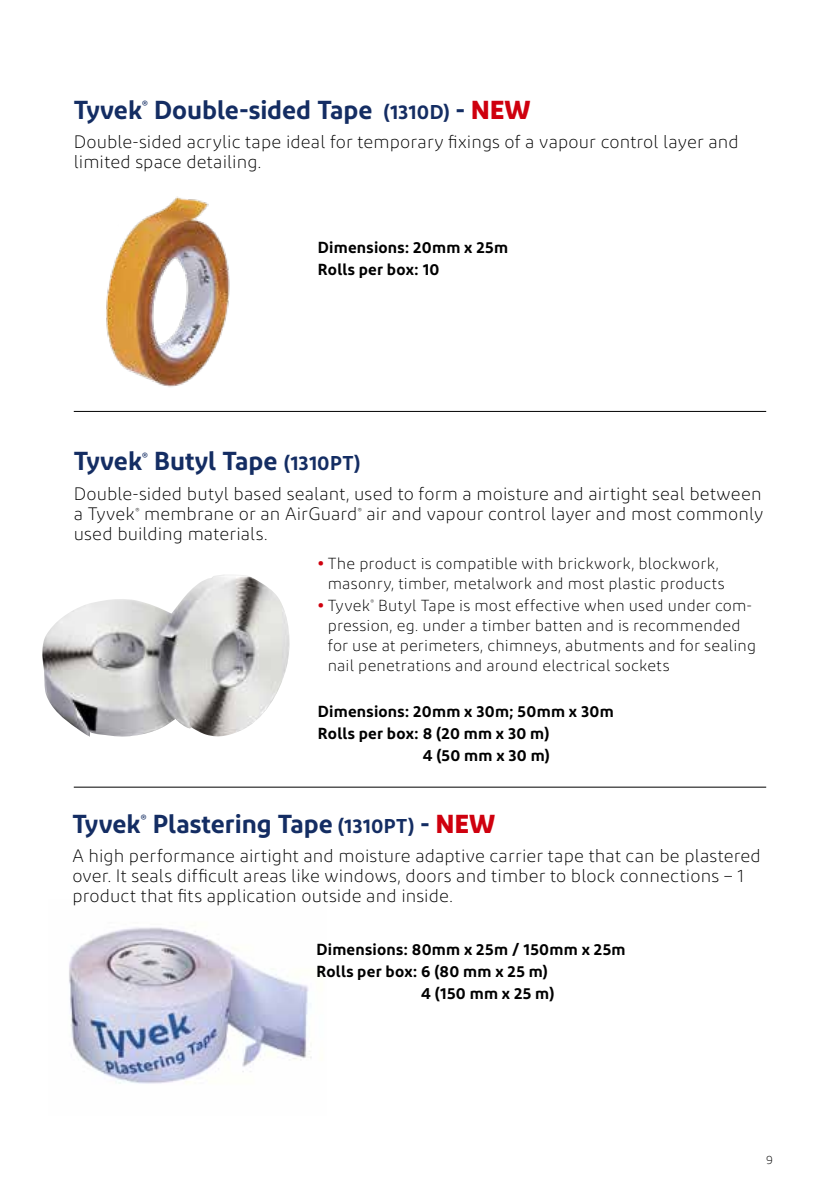
<style>
.page{position:relative;width:840px;height:1191px;background:#fff}
.page>*{position:absolute;margin:0;border:0;box-sizing:border-box;transform-origin:0 0}
.t1{font:600 26px "Diodrum";letter-spacing:-.005em;color:#142d63}
.t2{font:300 18px/20px "Diodrum";letter-spacing:.005em;color:#000}
.t3{font:300 16px/20px "Diodrum";letter-spacing:.015em;color:#000}
.t4{font:600 16px/22px "Diodrum";letter-spacing:.015em;color:#000}
.t5{font:300 12px "Diodrum";color:#000}
.t6{font:600 10.4px "Diodrum";color:#142d63}
.t7{font:300 7.2px "Diodrum";color:#000}
.t8{font:300 6.4px "Diodrum";color:#000}
.s1{font-size:20px}
.s2{font-weight:700;color:#cf000e}
</style>
<div class="page">
<hr style="left:74px;top:787px;width:691px;height:1px;background:#000">
<hr style="left:74px;top:411px;width:691px;height:1px;background:#000">
<img style="left:42px;top:575px;width:248px;height:162px">
<img style="left:69px;top:927px;width:243px;height:157px">
<img style="left:106px;top:196px;width:124px;height:191px">
<h1 class="t1" style="left:74px;top:93px;width:70px">Tyvek</h1>
<p class="t6" style="left:142px;top:98px;width:7px">®</p>
<h1 class="t1" style="left:154px;top:93px;width:378px">Double-sided Tape <span class="s1">(1310D)</span> - <span class="s2">NEW</span></h1>
<p class="t2" style="left:74px;top:132px;width:666px">Double-sided acrylic tape ideal for temporary fixings of a vapour control layer and limited space detailing.</p>
<p class="t4" style="left:317px;top:236px;width:192px">Dimensions: 20mm x 25m<br>Rolls per box: 10</p>
<h1 class="t1" style="left:74px;top:444px;width:70px">Tyvek</h1>
<p class="t6" style="left:142px;top:449px;width:7px">®</p>
<h1 class="t1" style="left:154px;top:444px;width:208px">Butyl Tape <span class="s1">(1310PT)</span></h1>
<p class="t2" style="left:74px;top:483px;width:688px">Double-sided butyl based sealant, used to form a moisture and airtight seal between a Tyvek</p>
<p class="t7" style="left:135px;top:506px;width:6px">®</p>
<p class="t2" style="left:144px;top:503px;width:215px">membrane or an AirGuard</p>
<p class="t7" style="left:357px;top:506px;width:6px">®</p>
<p class="t2" style="left:366px;top:503px;width:398px">air and vapour control layer and most commonly</p>
<p class="t2" style="left:74px;top:523px;width:195px">used building materials.</p>
<p class="t3" style="left:327px;top:553px;width:398px;text-indent:-10px"><span class="s2">•</span> The product is compatible with brickwork, blockwork, masonry, timber, metalwork and most plastic products</p>
<p class="t3" style="left:317px;top:595px;width:54px"><span class="s2">•</span> Tyvek</p>
<p class="t8" style="left:370px;top:598px;width:5px">®</p>
<p class="t3" style="left:327px;top:595px;width:429px;text-indent:50px">Butyl Tape is most effective when used under com&shy;pression, eg. under a timber batten and is recommended for use at perimeters, chimneys, abutments and for sealing nail penetrations and around electrical sockets</p>
<p class="t4" style="left:317px;top:699px;width:297px">Dimensions: 20mm x 30m; 50mm x 30m</p>
<p class="t4" style="left:317px;top:721px;width:233px">Rolls per box: 8 (20 mm x 30 m)</p>
<p class="t4" style="left:422px;top:743px;width:129px">4 (50 mm x 30 m)</p>
<h1 class="t1" style="left:72px;top:806px;width:70px">Tyvek</h1>
<p class="t6" style="left:141px;top:811px;width:7px">®</p>
<h1 class="t1" style="left:153px;top:806px;width:344px">Plastering Tape <span class="s1">(1310PT)</span> - <span class="s2">NEW</span></h1>
<p class="t2" style="left:72px;top:845px;width:689px">A high performance airtight and moisture adaptive carrier tape that can be plastered over. It seals difficult areas like windows, doors and timber to block connections – 1 product that fits application outside and inside.</p>
<p class="t4" style="left:316px;top:938px;width:310px">Dimensions: 80mm x 25m / 150mm x 25m</p>
<p class="t4" style="left:316px;top:960px;width:233px">Rolls per box: 6 (80 mm x 25 m)</p>
<p class="t4" style="left:421px;top:982px;width:134px">4 (150 mm x 25 m)</p>
<p class="t5" style="left:765px;top:1153px;width:8px">9</p>
</div>
